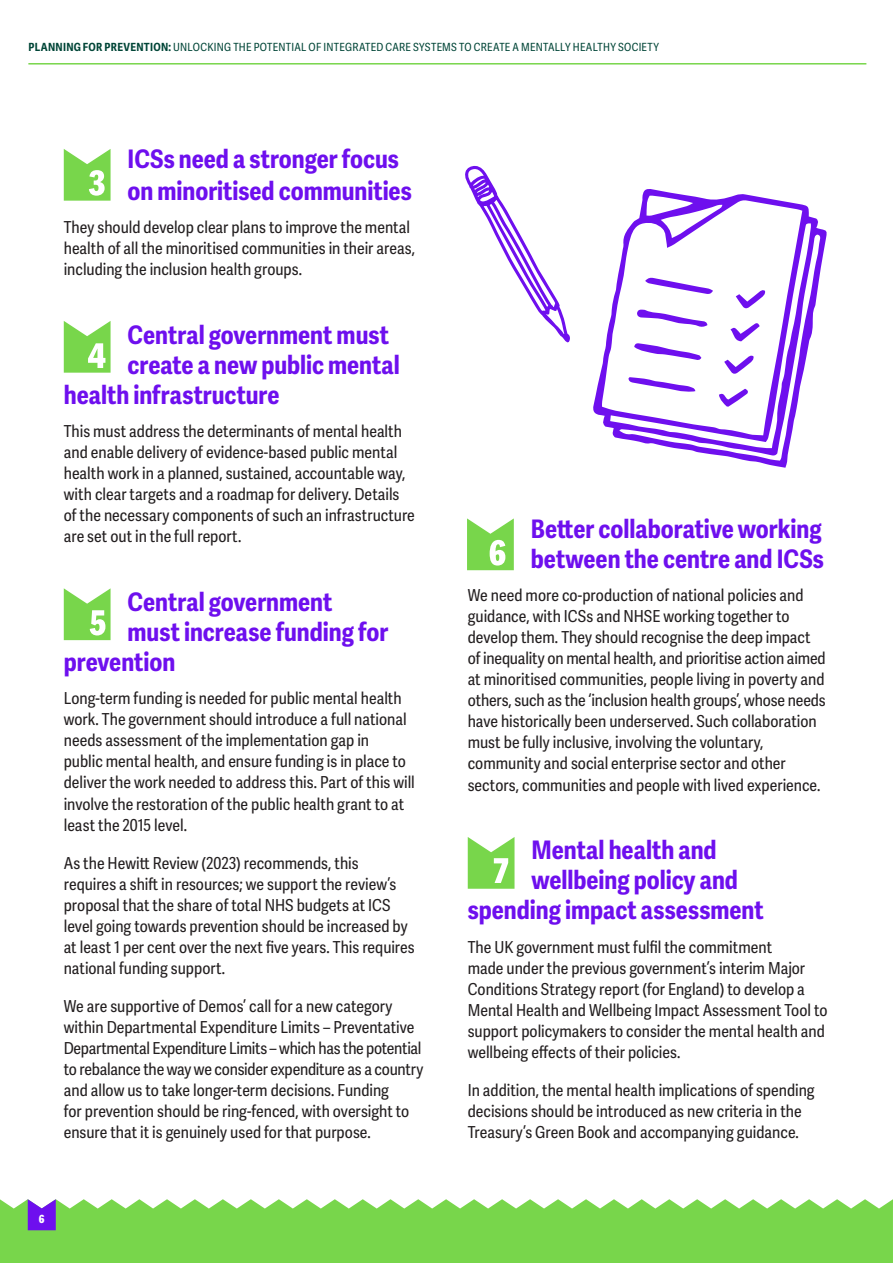
<style>
.page{position:relative;width:893px;height:1263px;background:#fff}
.page>*{position:absolute;margin:0;border:0;box-sizing:border-box;transform-origin:0 0}
.t1{font:700 25.5px/31.5px "Adelle Sans Cnd";color:#6e0fee}
.t2{font:16.5px/21px "Adelle Sans Cnd";color:#231f20}
.t3{font:11.25px "Adelle Sans Cnd";letter-spacing:.025em;color:#024638}
.t4{font:800 11.25px "Adelle Sans Cnd";color:#fff}
.s1{font-weight:700}
</style>
<div class="page">
<svg style="left:0;top:1199px;width:893px;height:64px;background:#81d858"></svg>
<svg style="left:28px;top:1199px;width:28px;height:31px"></svg>
<hr style="left:28px;top:63px;width:838px;height:2px;background:#78d64b">
<svg style="left:64px;top:149px;width:47px;height:52px"></svg>
<svg style="left:64px;top:321px;width:47px;height:52px"></svg>
<svg style="left:64px;top:588px;width:47px;height:52px"></svg>
<svg style="left:467px;top:518px;width:47px;height:52px"></svg>
<svg style="left:468px;top:837px;width:46px;height:52px"></svg>
<svg style="left:593px;top:189px;width:234px;height:279px"></svg>
<svg style="left:637px;top:310px;width:70px;height:17px"></svg>
<svg style="left:634px;top:343px;width:67px;height:17px"></svg>
<svg style="left:628px;top:377px;width:67px;height:15px"></svg>
<svg style="left:645px;top:277px;width:68px;height:17px"></svg>
<svg style="left:730px;top:323px;width:30px;height:18px"></svg>
<svg style="left:719px;top:389px;width:30px;height:18px"></svg>
<svg style="left:736px;top:289px;width:30px;height:20px"></svg>
<svg style="left:724px;top:355px;width:30px;height:19px"></svg>
<svg style="left:465px;top:165px;width:105px;height:178px"></svg>
<p class="t3" style="left:28px;top:40px;width:632px"><span class="s1">PLANNING FOR PREVENTION:</span> UNLOCKING THE POTENTIAL OF INTEGRATED CARE SYSTEMS TO CREATE A MENTALLY HEALTHY SOCIETY</p>
<h1 class="t1" style="left:128px;top:144px;width:286px">ICSs need a stronger focus on minoritised communities</h1>
<p class="t2" style="left:64px;top:218px;width:353px">They should develop clear plans to improve the mental health of all the minoritised communities in their areas, including the inclusion health groups.</p>
<h1 class="t1" style="left:128px;top:319px;width:263px">Central government must</h1>
<h1 class="t1" style="left:128px;top:349px;width:274px">create a new public mental</h1>
<h1 class="t1" style="left:64px;top:379px;width:217px">health infrastructure</h1>
<p class="t2" style="left:64px;top:422px;width:353px">This must address the determinants of mental health and enable delivery of evidence-based public mental health work in a planned, sustained, accountable way, with clear targets and a roadmap for delivery. Details of the necessary components of such an infrastructure are set out in the full report.</p>
<h1 class="t1" style="left:128px;top:586px;width:206px">Central government</h1>
<h1 class="t1" style="left:128px;top:616px;width:262px">must increase funding for</h1>
<h1 class="t1" style="left:64px;top:646px;width:113px">prevention</h1>
<p class="t2" style="left:64px;top:689px;width:353px">Long-term funding is needed for public mental health work. The government should introduce a full national needs assessment of the implementation gap in<br>public mental health, and ensure funding is in place to deliver the work needed to address this. Part of this will involve the restoration of the public health grant to at least the 2015 level.</p>
<p class="t2" style="left:64px;top:853px;width:352px">As the Hewitt Review (2023) recommends, this requires a shift in resources; we support the review’s proposal that the share of total NHS budgets at ICS level going towards prevention should be increased by at least 1 per cent over the next five years. This requires national funding support.</p>
<p class="t2" style="left:64px;top:996px;width:361px">We are supportive of Demos’ call for a new category within Departmental Expenditure Limits – Preventative Departmental Expenditure Limits – which has the potential to rebalance the way we consider expenditure as a country and allow us to take longer-term decisions. Funding<br>for prevention should be ring-fenced, with oversight to ensure that it is genuinely used for that purpose.</p>
<p class="t4" style="left:39px;top:1211px;width:7px">6</p>
<h1 class="t1" style="left:531px;top:514px;width:295px;line-height:30px">Better collaborative working between the centre and ICSs</h1>
<p class="t2" style="left:468px;top:586px;width:359px">We need more co-production of national policies and guidance, with ICSs and NHSE working together to develop them. They should recognise the deep impact of inequality on mental health, and prioritise action aimed at minoritised communities, people living in poverty and others, such as the ‘inclusion health groups’, whose needs have historically been underserved. Such collaboration must be fully inclusive, involving the voluntary, community and social enterprise sector and other sectors, communities and people with lived experience.</p>
<h1 class="t1" style="left:531px;top:834px;width:187px">Mental health and</h1>
<h1 class="t1" style="left:531px;top:864px;width:208px">wellbeing policy and</h1>
<h1 class="t1" style="left:468px;top:894px;width:298px">spending impact assessment</h1>
<p class="t2" style="left:468px;top:937px;width:361px">The UK government must fulfil the commitment<br>made under the previous government’s interim Major Conditions Strategy report (for England) to develop a Mental Health and Wellbeing Impact Assessment Tool to support policymakers to consider the mental health and wellbeing effects of their policies.</p>
<p class="t2" style="left:468px;top:1080px;width:348px">In addition, the mental health implications of spending decisions should be introduced as new criteria in the<br>Treasury’s Green Book and accompanying guidance.</p>
</div>
